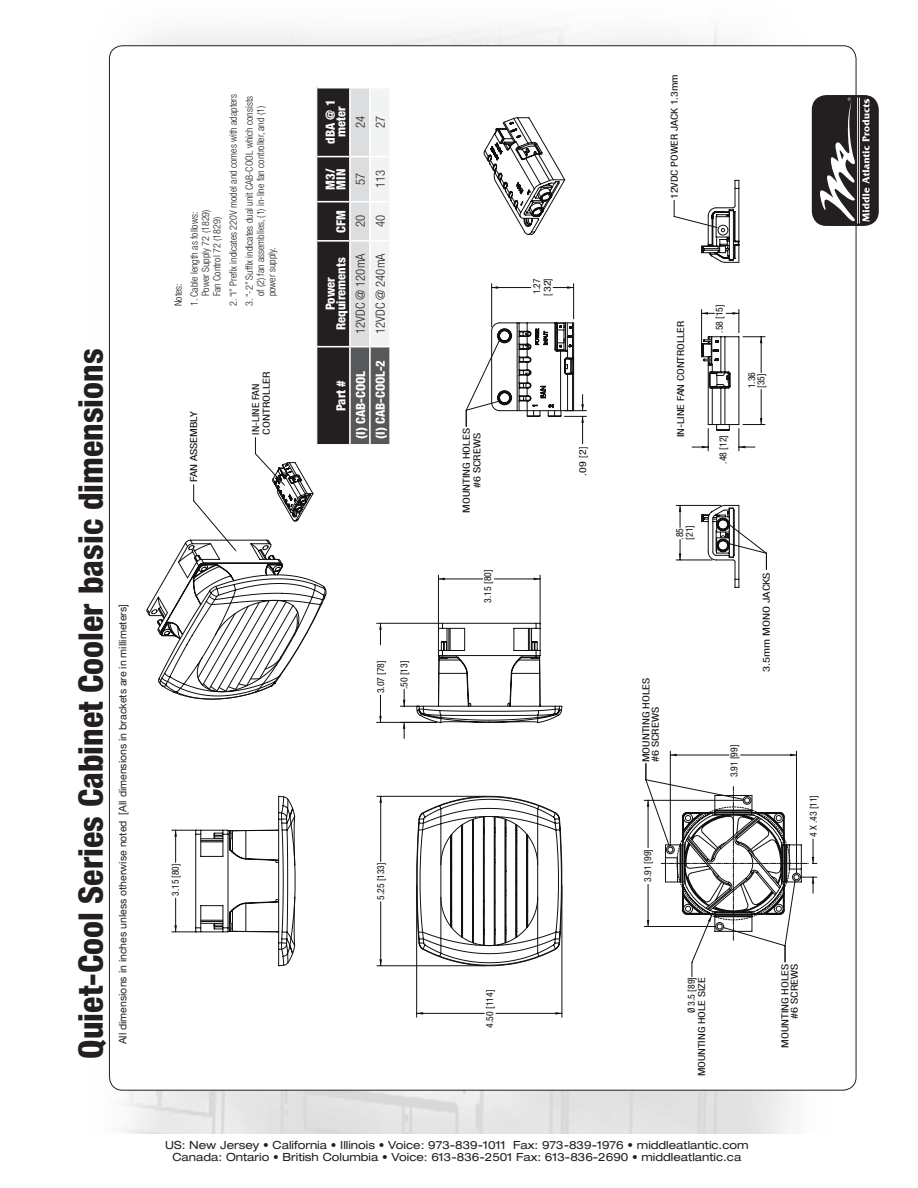
<style>
.page{position:relative;width:918px;height:1188px;background:#fff}
.page>*{position:absolute;margin:0;border:0;box-sizing:border-box;transform-origin:0 0}
.t1{font:800 condensed 33.75px "Helvetica Neue";color:#231f20}
.t2{font:800 condensed 12.6px/10.5px "Helvetica Neue";color:#fff}
.t3{font:300 condensed 12.6px "Helvetica Neue";color:#231f20}
.t4{font:expanded 11.25px "Helvetica Neue";color:#231f20}
.t5{font:10.5px "Helvetica Neue";color:#231f20}
.t6{font:300 condensed 10.05px/11.4px "Helvetica Neue";color:#231f20}
.t7{font:condensed 9.75px/9.1px "Helvetica Neue";color:#0f1011}
.t8{font:condensed 9.75px/9.3px "Helvetica Neue";color:#0f1011;scale:1.27 1}
.t9{font:condensed 9.75px "Helvetica Neue";color:#0f1011;scale:1.23 1}
.t10{font:condensed 9.75px/10.6px "Helvetica Neue";color:#0f1011;scale:1.17 1}
.t11{font:condensed 9.75px "Helvetica Neue";color:#0f1011;scale:1.22 1}
.t12{font:condensed 9.75px/10.6px "Helvetica Neue";color:#0f1011;scale:.96 1}
.t13{font:condensed 9.75px "Helvetica Neue";color:#0f1011;scale:1.24 1}
.t14{font:condensed 9.75px "Helvetica Neue";color:#0f1011;scale:1.29 1}
.t15{font:condensed 9.75px "Helvetica Neue";color:#0f1011;scale:1.28 1}
</style>
<div class="page">
<img style="left:108px;top:28px;width:684px;height:1105px">
<div style="left:109px;top:46px;width:747px;height:1044px;background:#fff;border-radius:13px"></div>
<div style="left:812px;top:95px;width:67px;height:131px;background:#231f20;border-radius:15px"></div>
<svg style="left:820px;top:98px;width:50px;height:124px"></svg>
<hr style="left:857px;top:97px;width:1px;height:127px;background:#fff">
<hr style="left:859px;top:97px;width:1px;height:127px;background:#fff">
<hr style="left:416px;top:885px;width:1px;height:132px;background:#0f1011">
<hr style="left:562px;top:885px;width:1px;height:132px;background:#0f1011">
<hr style="left:417px;top:1013px;width:67px;height:1px;background:#0f1011">
<hr style="left:496px;top:1013px;width:66px;height:1px;background:#0f1011">
<svg style="left:555px;top:1012px;width:7px;height:3px"></svg>
<svg style="left:691px;top:763px;width:126px;height:214px"></svg>
<svg style="left:157px;top:484px;width:628px;height:480px"></svg>
<svg style="left:254px;top:87px;width:513px;height:501px"></svg>
<hr style="left:317px;top:85px;width:33px;height:3px;background:#fff">
<hr style="left:350px;top:85px;width:20px;height:3px;background:#fff">
<hr style="left:370px;top:85px;width:19px;height:3px;background:#fff">
<p class="t1" style="left:70px;top:1059px;width:711px;rotate:-90deg">Quiet-Cool Series Cabinet Cooler basic dimensions</p>
<p class="t5" style="left:116px;top:1044px;width:442px;rotate:-90deg">All dimensions in inches unless otherwise noted [All dimensions in brackets are in millimeters]</p>
<p class="t6" style="left:172px;top:306px;width:24px;rotate:-90deg">Notes:</p>
<p class="t6" style="left:227px;top:306px;width:214px;rotate:-90deg">2. “I” Prefix indicates 220V model and comes with adapters</p>
<p class="t6" style="left:244px;top:296px;width:202px;text-indent:-10px;rotate:-90deg">3. “-2” Suffix indicates dual unit CAB-COOL which consists of (2) fan assemblies, (1) in-line fan controller, and (1) power supply.</p>
<p class="t6" style="left:189px;top:306px;width:96px;rotate:-90deg">1. Cable length as follows:</p>
<p class="t6" style="left:200px;top:296px;width:88px;rotate:-90deg">Power Supply 72 (1829)</p>
<p class="t6" style="left:211px;top:296px;width:81px;rotate:-90deg">Fan Control 72 (1829)</p>
<p class="t15" style="left:188px;top:482px;width:56px;rotate:-90deg">FAN ASSEMBLY</p>
<p class="t10" style="left:250px;top:435px;width:56px;rotate:-90deg">IN-LINE FAN<br>CONTROLLER</p>
<p class="t2" style="left:325px;top:144px;width:46px;text-align:center;rotate:-90deg">dBA @ 1 meter</p>
<p class="t3" style="left:353px;top:128px;width:14px;rotate:-90deg">24</p>
<p class="t2" style="left:325px;top:190px;width:22px;rotate:-90deg">M3/<br>MIN</p>
<p class="t3" style="left:353px;top:185px;width:14px;rotate:-90deg">57</p>
<p class="t2" style="left:335px;top:233px;width:24px;rotate:-90deg">CFM</p>
<p class="t3" style="left:353px;top:227px;width:14px;rotate:-90deg">20</p>
<p class="t2" style="left:335px;top:330px;width:74px;rotate:-90deg">Requirements</p>
<p class="t2" style="left:325px;top:310px;width:34px;rotate:-90deg">Power</p>
<p class="t3" style="left:353px;top:334px;width:82px;rotate:-90deg">12VDC @ 120mA</p>
<p class="t3" style="left:373px;top:128px;width:14px;rotate:-90deg">27</p>
<p class="t3" style="left:373px;top:188px;width:20px;rotate:-90deg">113</p>
<p class="t3" style="left:373px;top:227px;width:14px;rotate:-90deg">40</p>
<p class="t3" style="left:373px;top:334px;width:82px;rotate:-90deg">12VDC @ 240mA</p>
<p class="t2" style="left:335px;top:411px;width:33px;rotate:-90deg">Part #</p>
<p class="t2" style="left:355px;top:439px;width:69px;rotate:-90deg">(I) CAB-COOL</p>
<p class="t2" style="left:375px;top:439px;width:80px;rotate:-90deg">(I) CAB-COOL-2</p>
<p class="t7" style="left:376px;top:693px;width:35px;rotate:-90deg">3.07 [78]</p>
<p class="t7" style="left:399px;top:689px;width:30px;rotate:-90deg">.50 [13]</p>
<p class="t12" style="left:531px;top:296px;width:20px;rotate:-90deg">1.27 [ 32]</p>
<p class="t8" style="left:461px;top:488px;width:49px;line-height:10.6px;text-indent:-24px;rotate:-90deg">MOUNTING HOLES #6 SCREWS</p>
<p class="t7" style="left:483px;top:603px;width:35px;rotate:-90deg">3.15 [80]</p>
<p class="t9" style="left:577px;top:476px;width:26px;rotate:-90deg">.09 [2]</p>
<p class="t12" style="left:170px;top:896px;width:35px;rotate:-90deg">3.15 [80]</p>
<p class="t7" style="left:376px;top:900px;width:38px;rotate:-90deg">5.25 [133]</p>
<p class="t7" style="left:485px;top:1028px;width:39px;rotate:-90deg">4.50 [114]</p>
<p class="t11" style="left:669px;top:199px;width:104px;rotate:-90deg">12VDC POWER JACK 1.3mm</p>
<p class="t9" style="left:675px;top:437px;width:96px;rotate:-90deg">IN-LINE FAN CONTROLLER</p>
<p class="t7" style="left:715px;top:333px;width:30px;rotate:-90deg">.58 [15]</p>
<p class="t7" style="left:719px;top:464px;width:30px;rotate:-90deg">.48 [12]</p>
<p class="t7" style="left:747px;top:388px;width:18px;rotate:-90deg">1.36 [35]</p>
<p class="t7" style="left:675px;top:540px;width:16px;line-height:9.8px;rotate:-90deg">.85 [21]</p>
<p class="t8" style="left:641px;top:762px;width:68px;rotate:-90deg">MOUNTING HOLES #6 SCREWS</p>
<p class="t14" style="left:761px;top:672px;width:79px;rotate:-90deg">3.5mm MONO JACKS</p>
<p class="t7" style="left:729px;top:777px;width:34px;rotate:-90deg">3.91 [99]</p>
<p class="t7" style="left:643px;top:882px;width:34px;rotate:-90deg">3.91 [99]</p>
<p class="t7" style="left:809px;top:837px;width:44px;rotate:-90deg">4 X .43 [11]</p>
<p class="t13" style="left:696px;top:1076px;width:81px;rotate:-90deg">MOUNTING HOLE SIZE</p>
<p class="t7" style="left:687px;top:1013px;width:38px;rotate:-90deg">Ø 3.5 [89]</p>
<p class="t8" style="left:780px;top:1048px;width:68px;text-align:right;rotate:-90deg">MOUNTING HOLES #6 SCREWS</p>
<p class="t4" style="left:165px;top:1138px;width:585px">US: New Jersey • California • Illinois • Voice: 973-839-1011 Fax: 973-839-1976 • middleatlantic.com</p>
<p class="t4" style="left:172px;top:1150px;width:570px">Canada: Ontario • British Columbia • Voice: 613-836-2501 Fax: 613-836-2690 • middleatlantic.ca</p>
</div>
